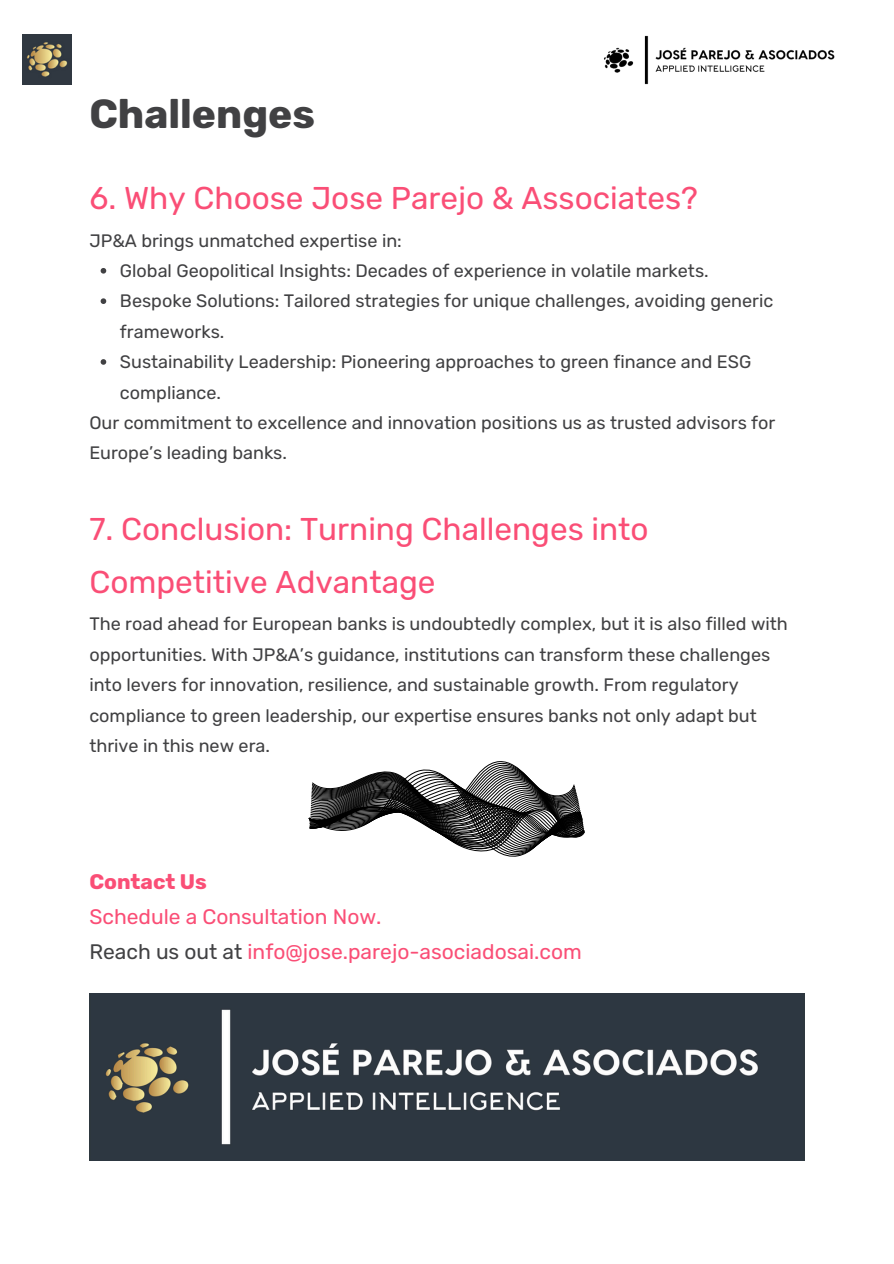
<style>
.page{position:relative;width:894px;height:1264px;background:#fff}
.page>*{position:absolute;margin:0;border:0;box-sizing:border-box;transform-origin:0 0}
.t1{font:700 40.5px "Rubik";color:#414143}
.t2{font:31.5px/52.8px "Rubik";color:#fa4e76}
.t3{font:21px/34.8px "Rubik";color:#fa4e76}
.t4{font:18px/30.3px "Rubik";color:#414143}
.s1{font-weight:700}
.s2{color:#414143}
</style>
<div class="page">
<svg style="left:101px;top:268px;width:5px;height:5px"></svg>
<svg style="left:101px;top:298px;width:5px;height:6px"></svg>
<svg style="left:101px;top:359px;width:5px;height:6px"></svg>
<img style="left:604px;top:35px;width:231px;height:50px">
<img style="left:22px;top:35px;width:50px;height:49px">
<img style="left:89px;top:993px;width:715px;height:167px">
<svg style="left:308px;top:761px;width:276px;height:96px"></svg>
<p class="t1" style="left:89px;top:90px;width:227px">Challenges</p>
<p class="t2" style="left:89px;top:172px;width:610px">6. Why Choose Jose Parejo &amp; Associates?</p>
<p class="t4" style="left:89px;top:225px;width:314px">JP&amp;A brings unmatched expertise in:</p>
<p class="t4" style="left:120px;top:256px;width:590px">Global Geopolitical Insights: Decades of experience in volatile markets.</p>
<h1 class="t4" style="left:120px;top:286px;width:654px">Bespoke Solutions: Tailored strategies for unique challenges, avoiding generic frameworks.</h1>
<h2 class="t4" style="left:120px;top:347px;width:632px">Sustainability Leadership: Pioneering approaches to green finance and ESG compliance.</h2>
<p class="t4" style="left:89px;top:407px;width:687px">Our commitment to excellence and innovation positions us as trusted advisors for<br>Europe’s leading banks.</p>
<p class="t2" style="left:89px;top:503px;width:560px">7. Conclusion: Turning Challenges into<br>Competitive Advantage</p>
<p class="t4" style="left:89px;top:609px;width:699px">The road ahead for European banks is undoubtedly complex, but it is also filled with opportunities. With JP&amp;A’s guidance, institutions can transform these challenges into levers for innovation, resilience, and sustainable growth. From regulatory compliance to green leadership, our expertise ensures banks not only adapt but thrive in this new era.</p>
<p class="t3" style="left:89px;top:864px;width:493px"><span class="s1">Contact Us<br></span>Schedule a Consultation Now.<br><span class="s2">Reach us out at</span> info@jose.parejo-asociadosai.com</p>
</div>
